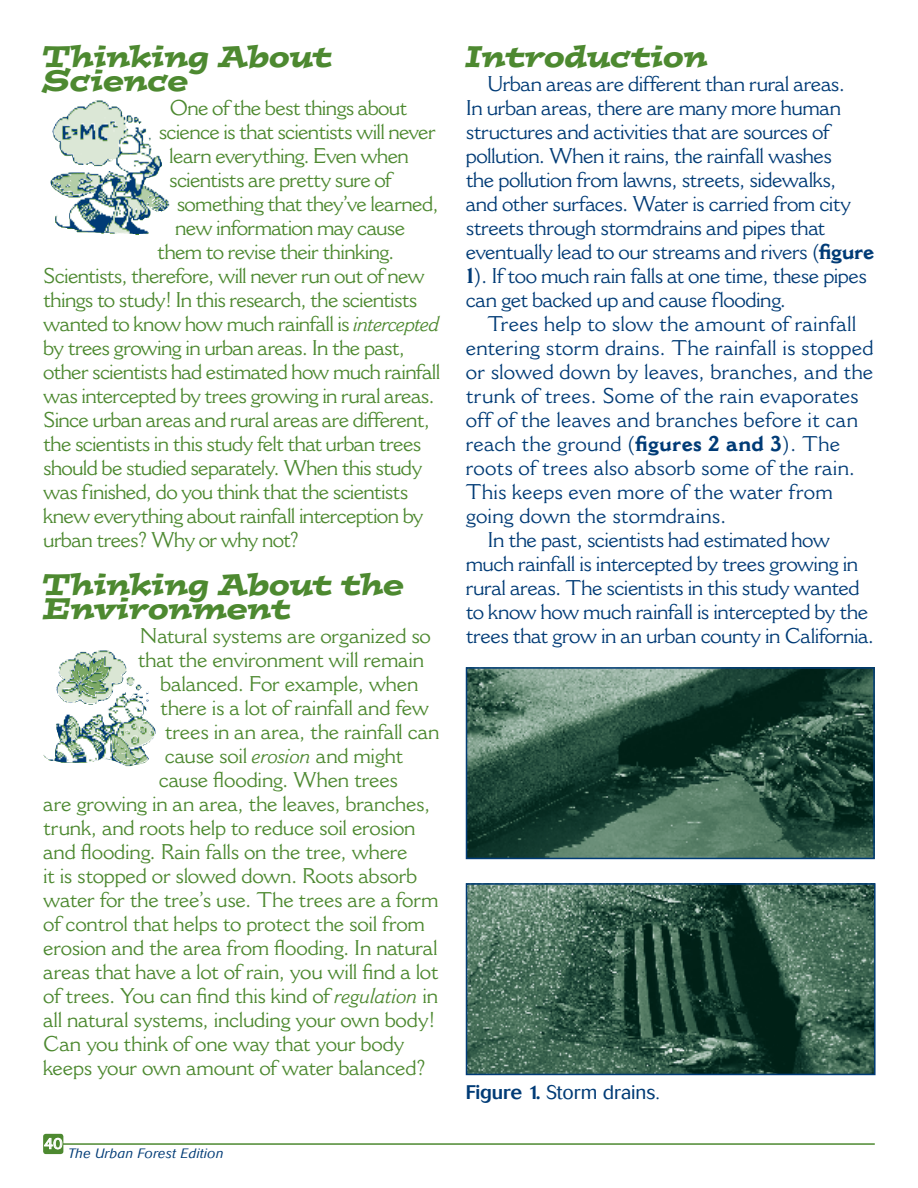
<style>
.page{position:relative;width:918px;height:1188px;background:#fff}
.page>*{position:absolute;margin:0;border:0;box-sizing:border-box;transform-origin:0 0}
.t1{font:italic 30px/24px "Postino";letter-spacing:-.005em;color:#4d8930}
.t2{font:21px "Cantoria";letter-spacing:-.025em;color:#4d8930}
.t3{font:21px/24px "Cantoria";letter-spacing:-.015em;color:#003b76}
.t4{font:21px "Cantoria";letter-spacing:.005em;color:#003b76}
.t5{font:21px "Cantoria";letter-spacing:.01em;color:#003b76}
.t6{font:300 19.5px "Cosmos";letter-spacing:-.005em;color:#003b76}
.t7{font:300 15px "Cosmos";color:#fff}
.t8{font:italic 300 13.5px "Cosmos";letter-spacing:.025em;color:#003b76}
.s1{font-style:italic}
.s2{font-weight:700}
.s3{font-weight:500}
</style>
<div class="page">
<hr style="left:58px;top:1143px;width:817px;height:2px;background:#4d8930">
<svg style="left:43px;top:1134px;width:20px;height:20px"></svg>
<img style="left:469px;top:670px;width:403px;height:186px">
<div style="left:466px;top:667px;width:409px;height:192px;border:2px solid #003b76"></div>
<img style="left:469px;top:886px;width:404px;height:186px">
<div style="left:466px;top:883px;width:410px;height:192px;border:2px solid #003b76"></div>
<img style="left:50px;top:100px;width:120px;height:135px">
<img style="left:53px;top:101px;width:72px;height:64px">
<img style="left:43px;top:650px;width:113px;height:116px">
<img style="left:56px;top:654px;width:71px;height:51px">
<h1 class="t1" style="left:43px;top:44px;width:290px">Thinking About<br>Science</h1>
<p class="t2" style="left:170px;top:95px;width:239px">One of the best things about</p>
<p class="t2" style="left:159px;top:119px;width:278px">science is that scientists will never</p>
<p class="t2" style="left:169px;top:143px;width:241px">learn everything. Even when</p>
<p class="t2" style="left:169px;top:167px;width:224px">scientists are pretty sure of</p>
<p class="t2" style="left:177px;top:191px;width:263px">something that they’ve learned,</p>
<p class="t2" style="left:175px;top:215px;width:231px">new information may cause</p>
<p class="t2" style="left:157px;top:239px;width:239px">them to revise their thinking.</p>
<p class="t2" style="left:43px;top:263px;width:383px">Scientists, therefore, will never run out of new</p>
<p class="t2" style="left:43px;top:287px;width:376px">things to study! In this research, the scientists</p>
<p class="t2" style="left:43px;top:311px;width:398px">wanted to know how much rainfall is <span class="s1">intercepted</span></p>
<p class="t2" style="left:43px;top:335px;width:363px">by trees growing in urban areas. In the past,</p>
<p class="t2" style="left:43px;top:359px;width:399px">other scientists had estimated how much rainfall</p>
<p class="t2" style="left:43px;top:383px;width:393px">was intercepted by trees growing in rural areas.</p>
<p class="t2" style="left:43px;top:407px;width:388px">Since urban areas and rural areas are different,</p>
<p class="t2" style="left:43px;top:431px;width:380px">the scientists in this study felt that urban trees</p>
<p class="t2" style="left:43px;top:455px;width:381px">should be studied separately. When this study</p>
<p class="t2" style="left:43px;top:479px;width:367px">was finished, do you think that the scientists</p>
<p class="t2" style="left:43px;top:503px;width:382px">knew everything about rainfall interception by</p>
<p class="t2" style="left:43px;top:527px;width:257px">urban trees? Why or why not?</p>
<h1 class="t1" style="left:43px;top:572px;width:362px">Thinking About the<br>Environment</h1>
<p class="t2" style="left:140px;top:623px;width:293px">Natural systems are organized so</p>
<p class="t2" style="left:138px;top:647px;width:288px">that the environment will remain</p>
<p class="t2" style="left:160px;top:671px;width:260px">balanced. For example, when</p>
<p class="t2" style="left:160px;top:695px;width:270px">there is a lot of rainfall and few</p>
<p class="t2" style="left:165px;top:719px;width:276px">trees in an area, the rainfall can</p>
<p class="t2" style="left:165px;top:743px;width:240px">cause soil <span class="s1">erosion</span> and might</p>
<p class="t2" style="left:159px;top:767px;width:241px">cause flooding. When trees</p>
<p class="t2" style="left:43px;top:791px;width:389px">are growing in an area, the leaves, branches,</p>
<p class="t2" style="left:43px;top:815px;width:374px">trunk, and roots help to reduce soil erosion</p>
<p class="t2" style="left:43px;top:839px;width:366px">and flooding. Rain falls on the tree, where</p>
<p class="t2" style="left:43px;top:863px;width:376px">it is stopped or slowed down. Roots absorb</p>
<p class="t2" style="left:43px;top:887px;width:397px">water for the tree’s use. The trees are a form</p>
<p class="t2" style="left:43px;top:911px;width:383px">of control that helps to protect the soil from</p>
<p class="t2" style="left:43px;top:935px;width:396px">erosion and the area from flooding. In natural</p>
<p class="t2" style="left:43px;top:959px;width:397px">areas that have a lot of rain, you will find a lot</p>
<p class="t2" style="left:43px;top:983px;width:397px">of trees. You can find this kind of <span class="s1">regulation</span> in</p>
<p class="t2" style="left:43px;top:1007px;width:393px">all natural systems, including your own body!</p>
<p class="t2" style="left:43px;top:1031px;width:363px">Can you think of one way that your body</p>
<p class="t2" style="left:43px;top:1055px;width:384px">keeps your own amount of water balanced?</p>
<p class="t7" style="left:44px;top:1135px;width:20px">40</p>
<p class="t8" style="left:68px;top:1146px;width:157px">The Urban Forest Edition</p>
<h1 class="t1" style="left:466px;top:44px;width:243px">Introduction</h1>
<p class="t3" style="left:466px;top:72px;width:410px;text-indent:22px">Urban areas are different than rural areas.<br>In urban areas, there are many more human structures and activities that are sources of pollution. When it rains, the rainfall washes<br>the pollution from lawns, streets, sidewalks,<br>and other surfaces. Water is carried from city streets through stormdrains and pipes that eventually lead to our streams and rivers (<span class="s2">figure 1</span>). If too much rain falls at one time, these pipes can get backed up and cause flooding.</p>
<p class="t4" style="left:487px;top:311px;width:371px">Trees help to slow the amount of rainfall</p>
<p class="t4" style="left:466px;top:335px;width:409px">entering storm drains. The rainfall is stopped</p>
<p class="t4" style="left:466px;top:359px;width:409px">or slowed down by leaves, branches, and the</p>
<p class="t5" style="left:466px;top:383px;width:395px">trunk of trees. Some of the rain evaporates</p>
<p class="t4" style="left:466px;top:407px;width:394px">off of the leaves and branches before it can</p>
<p class="t5" style="left:466px;top:431px;width:376px">reach the ground (<span class="s2">figures 2 and 3</span>). The</p>
<p class="t4" style="left:466px;top:455px;width:391px">roots of trees also absorb some of the rain.</p>
<p class="t4" style="left:466px;top:479px;width:369px">This keeps even more of the water from</p>
<p class="t4" style="left:466px;top:503px;width:262px">going down the stormdrains.</p>
<p class="t3" style="left:487px;top:528px;width:344px">In the past, scientists had estimated how</p>
<p class="t3" style="left:466px;top:552px;width:394px">much rainfall is intercepted by trees growing in</p>
<p class="t3" style="left:466px;top:576px;width:395px">rural areas. The scientists in this study wanted</p>
<p class="t3" style="left:466px;top:600px;width:404px">to know how much rainfall is intercepted by the</p>
<p class="t3" style="left:466px;top:624px;width:410px">trees that grow in an urban county in California.</p>
<p class="t6" style="left:466px;top:1081px;width:196px"><span class="s3">Figure 1.</span> Storm drains.</p>
</div>
